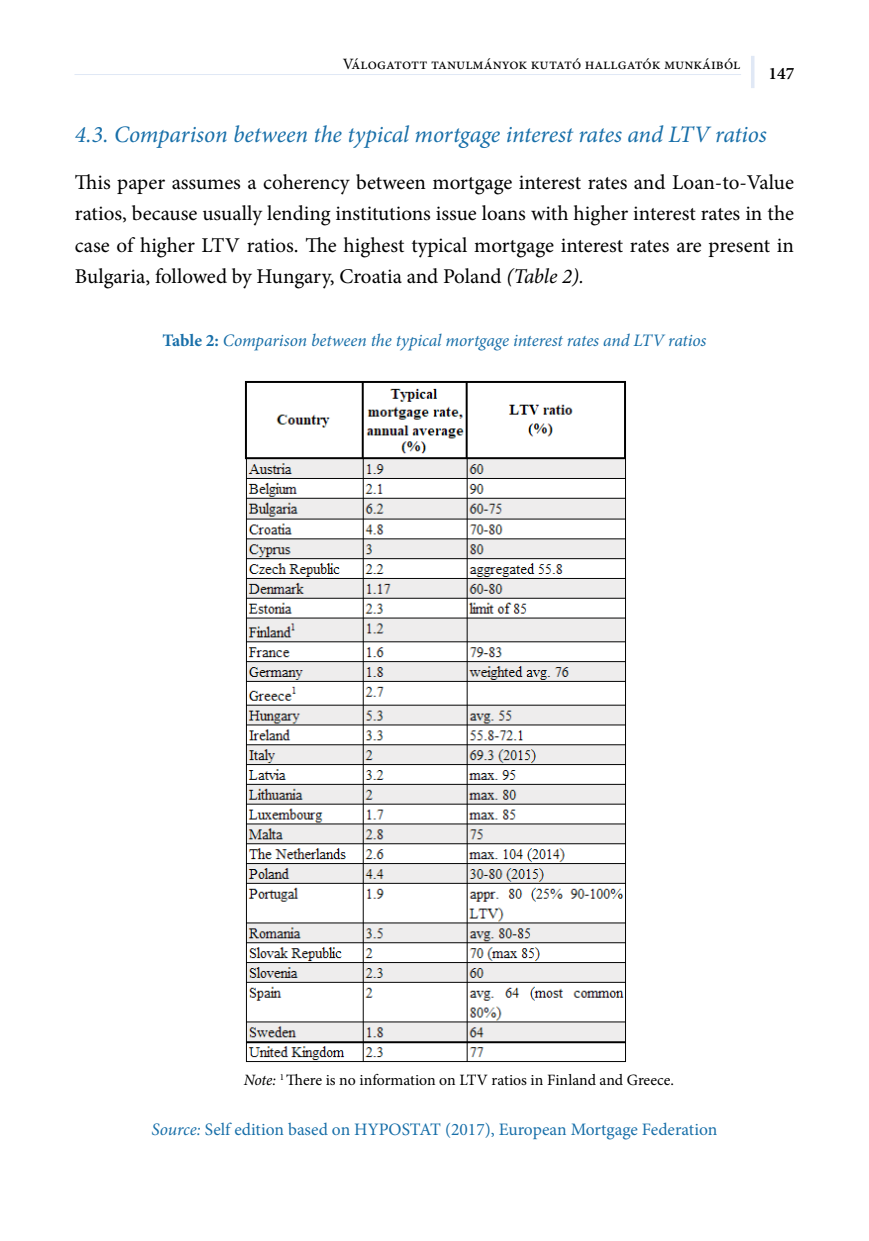
<style>
.page{position:relative;width:869px;height:1241px;background:#fff}
.page>*{position:absolute;margin:0;border:0;box-sizing:border-box;transform-origin:0 0}
.t1{font:italic 23.62px "Minion Pro";letter-spacing:-.005em;color:#186fa9}
.t2{font:21px/31.5px "Minion Pro";letter-spacing:-.005em;color:#000;text-align:justify}
.t3{font:italic 17.5px "Minion Pro";letter-spacing:-.005em;color:#186fa9}
.t4{font:17.5px "Minion Pro";color:#186fa9}
.t5{font:600 17.5px "Minion Pro";color:#000}
.t6{font:15.75px "Minion Pro";color:#000}
.s1{font-style:italic}
.s2{font-weight:700;font-style:normal}
</style>
<div class="page">
<hr style="left:74px;top:74px;width:666px;height:1px;background:#e0e8f5">
<svg style="left:751px;top:56px;width:3px;height:32px"></svg>
<img style="left:244px;top:381px;width:382px;height:682px">
<p class="t6" style="left:343px;top:53px;width:399px">Válogatott tanulmányok kutató hallgatók munkáiból</p>
<p class="t5" style="left:768px;top:61px;width:27px">147</p>
<p class="t1" style="left:75px;top:118px;width:693px">4.3. Comparison between the typical mortgage interest rates and LTV ratios</p>
<p class="t2" style="left:75px;top:166px;width:720px">This paper assumes a coherency between mortgage interest rates and Loan-to-Value ratios, because usually lending institutions issue loans with higher interest rates in the case of higher LTV ratios. The highest typical mortgage interest rates are present in Bulgaria, followed by Hungary, Croatia and Poland <span class="s1">(Table 2).</span></p>
<p class="t3" style="left:162px;top:329px;width:545px"><span class="s2">Table 2:</span> Comparison between the typical mortgage interest rates and LTV ratios</p>
<p class="t6" style="left:244px;top:1069px;width:431px"><span class="s1">Note:</span> <sup>1</sup> There is no information on LTV ratios in Finland and Greece.</p>
<p class="t4" style="left:151px;top:1116px;width:567px"><span class="s1">Source:</span> Self edition based on HYPOSTAT (2017), European Mortgage Federation</p>
</div>
